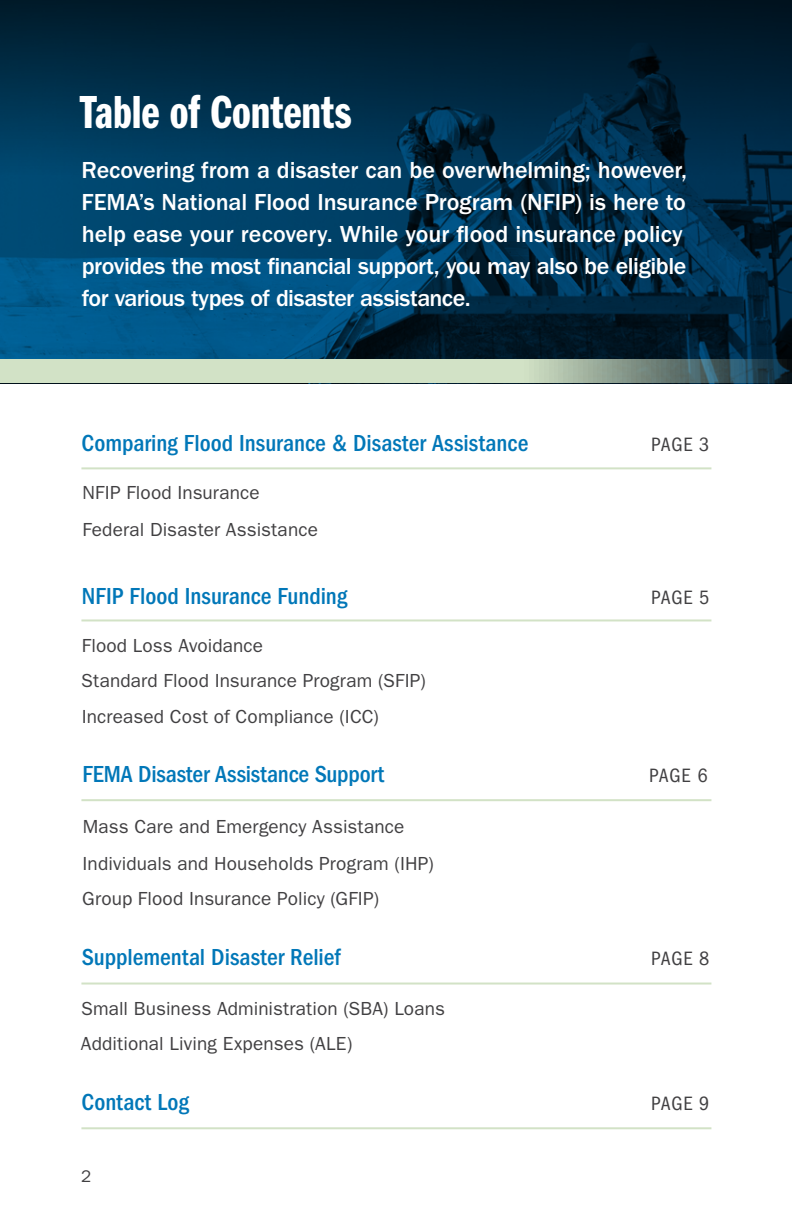
<style>
.page{position:relative;width:792px;height:1224px;background:#fff}
.page>*{position:absolute;margin:0;border:0;box-sizing:border-box;transform-origin:0 0}
.t1{font:48px "ITC Franklin Gothic Std Dm Cp";color:#fff}
.t2{font:500 24px/32px "ITC Franklin Gothic Std";letter-spacing:-.01em;color:#fff}
.t3{font:500 condensed 24px "ITC Franklin Gothic Std";color:#0177b8}
.t4{font:condensed 20px "ITC Franklin Gothic Std";letter-spacing:.03em;color:#414042}
.t5{font:19px "ITC Franklin Gothic Std";letter-spacing:.01em;color:#414042}
.t6{font:17px "ITC Franklin Gothic Std";color:#414042}
</style>
<div class="page">
<svg style="left:0;top:0;width:792px;height:359px;background:#00314f"></svg>
<hr style="left:81px;top:467px;width:630px;height:2px;background:#d2e2c6">
<hr style="left:81px;top:619px;width:630px;height:2px;background:#d2e2c6">
<hr style="left:81px;top:799px;width:630px;height:2px;background:#d2e2c6">
<hr style="left:81px;top:1127px;width:630px;height:2px;background:#d2e2c6">
<hr style="left:81px;top:983px;width:630px;height:2px;background:#d2e2c6">
<svg style="left:0;top:359px;width:792px;height:24px;background:#afc2ae"></svg>
<h1 class="t1" style="left:80px;top:85px;width:273px">Table of Contents</h1>
<p class="t2" style="left:82px;top:154px;width:607px">Recovering from a disaster can be overwhelming; however, FEMA’s National Flood Insurance Program (NFIP) is here to help ease your recovery. While your flood insurance policy provides the most financial support, you may also be eligible for various types of disaster assistance.</p>
<p class="t3" style="left:82px;top:429px;width:448px">Comparing Flood Insurance &amp; Disaster Assistance</p>
<p class="t4" style="left:651px;top:433px;width:60px">PAGE 3</p>
<p class="t5" style="left:82px;top:481px;width:179px">NFIP Flood Insurance</p>
<p class="t5" style="left:82px;top:518px;width:237px">Federal Disaster Assistance</p>
<p class="t3" style="left:82px;top:583px;width:267px">NFIP Flood Insurance Funding</p>
<p class="t4" style="left:651px;top:586px;width:60px">PAGE 5</p>
<p class="t5" style="left:82px;top:635px;width:183px">Flood Loss Avoidance</p>
<p class="t5" style="left:81px;top:670px;width:346px">Standard Flood Insurance Program (SFIP)</p>
<p class="t5" style="left:82px;top:705px;width:299px">Increased Cost of Compliance (ICC)</p>
<p class="t3" style="left:82px;top:761px;width:303px">FEMA Disaster Assistance Support</p>
<p class="t4" style="left:649px;top:764px;width:60px">PAGE 6</p>
<p class="t5" style="left:83px;top:816px;width:323px">Mass Care and Emergency Assistance</p>
<p class="t5" style="left:83px;top:853px;width:353px">Individuals and Households Program (IHP)</p>
<p class="t5" style="left:82px;top:888px;width:298px">Group Flood Insurance Policy (GFIP)</p>
<p class="t3" style="left:82px;top:943px;width:260px">Supplemental Disaster Relief</p>
<p class="t4" style="left:651px;top:947px;width:60px">PAGE 8</p>
<p class="t5" style="left:81px;top:998px;width:365px">Small Business Administration (SBA) Loans</p>
<p class="t5" style="left:81px;top:1033px;width:273px">Additional Living Expenses (ALE)</p>
<p class="t3" style="left:82px;top:1088px;width:109px">Contact Log</p>
<p class="t4" style="left:651px;top:1092px;width:60px">PAGE 9</p>
<p class="t6" style="left:81px;top:1166px;width:12px">2</p>
</div>
